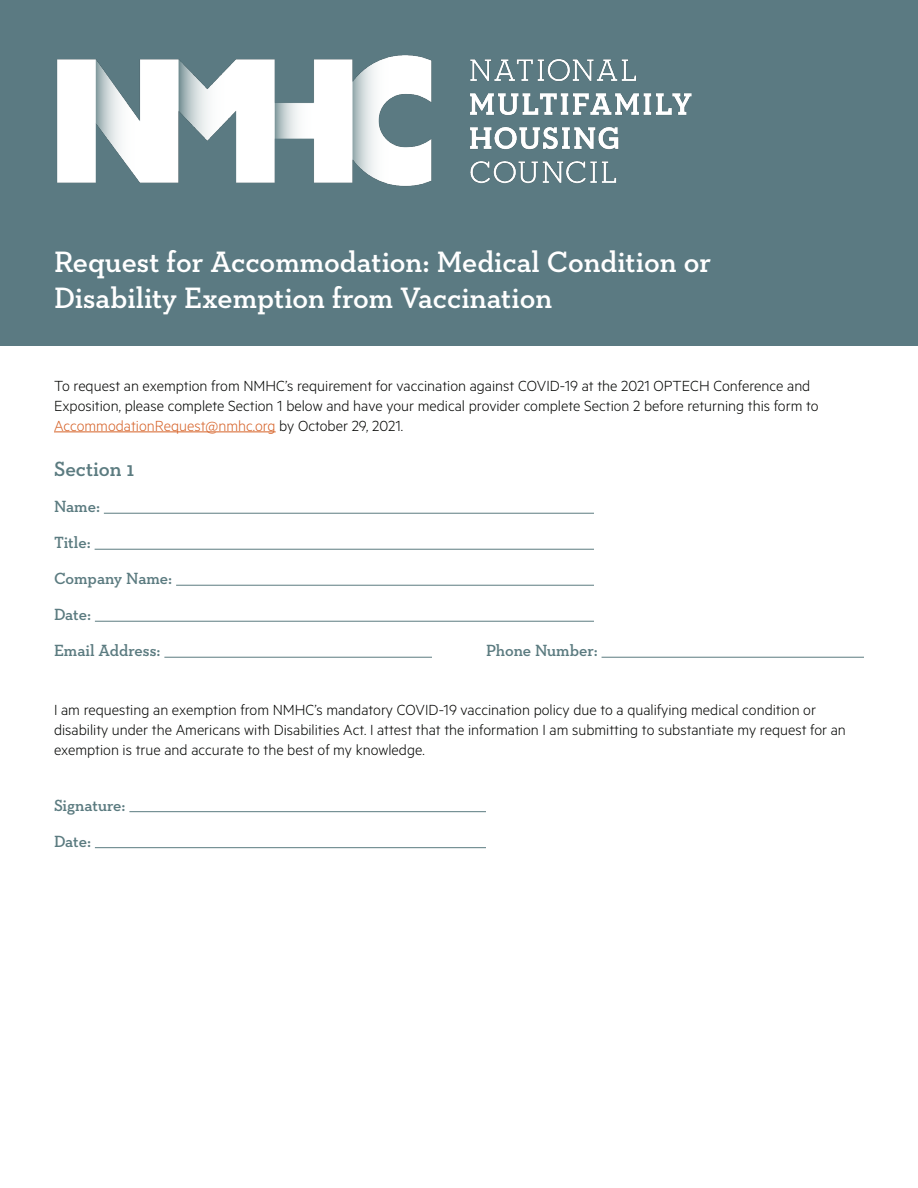
<style>
.page{position:relative;width:918px;height:1188px;background:#fff}
.page>*{position:absolute;margin:0;border:0;box-sizing:border-box;transform-origin:0 0}
.t1{font:600 30px/36px "Neutraface Slab Text";color:#fff}
.t2{font:600 21px "Neutraface Slab Text";color:#5b7b80}
.t3{font:300 16.5px/19.8px "Metric";color:#040503}
.t4{font:600 16.5px "Neutraface Slab Text";color:#5b7b80}
.s1{color:#d66228}
</style>
<div class="page">
<div style="left:0;top:0;width:917px;height:346px;background:#5b7a82"></div>
<img style="left:57px;top:55px;width:635px;height:131px">
<hr style="left:54px;top:432px;width:222px;height:1px;background:#d66228">
<hr style="left:104px;top:513px;width:490px;height:1px;background:#5b7b80">
<hr style="left:95px;top:549px;width:499px;height:1px;background:#5b7b80">
<hr style="left:176px;top:585px;width:418px;height:1px;background:#5b7b80">
<hr style="left:95px;top:621px;width:499px;height:1px;background:#5b7b80">
<hr style="left:164px;top:657px;width:268px;height:1px;background:#5b7b80">
<hr style="left:602px;top:657px;width:262px;height:1px;background:#5b7b80">
<hr style="left:129px;top:811px;width:357px;height:1px;background:#5b7b80">
<hr style="left:95px;top:847px;width:391px;height:1px;background:#5b7b80">
<h1 class="t1" style="left:54px;top:244px;width:659px">Request for Accommodation: Medical Condition or<br>Disability Exemption from Vaccination</h1>
<p class="t3" style="left:54px;top:375px;width:766px">To request an exemption from NMHC’s requirement for vaccination against COVID-19 at the 2021 OPTECH Conference and<br>Exposition, please complete Section 1 below and have your medical provider complete Section 2 before returning this form to<br><span class="s1">AccommodationRequest@nmhc.org</span> by October 29, 2021.</p>
<p class="t2" style="left:54px;top:455px;width:82px">Section 1</p>
<p class="t4" style="left:54px;top:496px;width:48px">Name:</p>
<p class="t4" style="left:54px;top:532px;width:38px">Title:</p>
<p class="t4" style="left:54px;top:568px;width:120px">Company Name:</p>
<p class="t4" style="left:54px;top:604px;width:39px">Date:</p>
<p class="t4" style="left:54px;top:640px;width:108px">Email Address:</p>
<p class="t4" style="left:486px;top:640px;width:113px">Phone Number:</p>
<p class="t3" style="left:54px;top:699px;width:793px">I am requesting an exemption from NMHC’s mandatory COVID-19 vaccination policy due to a qualifying medical condition or disability under the Americans with Disabilities Act. I attest that the information I am submitting to substantiate my request for an exemption is true and accurate to the best of my knowledge.</p>
<p class="t4" style="left:54px;top:795px;width:73px">Signature:</p>
<p class="t4" style="left:54px;top:831px;width:39px">Date:</p>
</div>
